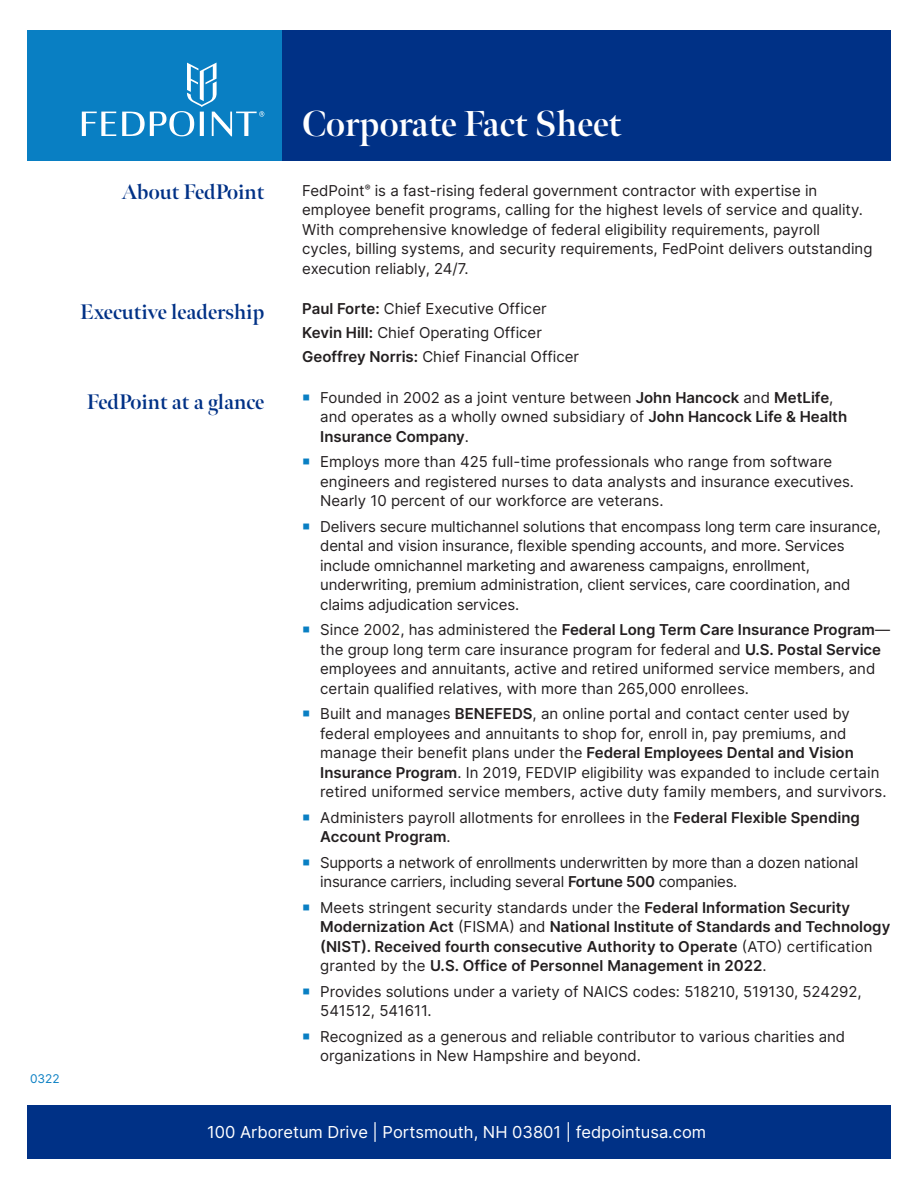
<style>
.page{position:relative;width:918px;height:1188px;background:#fff}
.page>*{position:absolute;margin:0;border:0;box-sizing:border-box;transform-origin:0 0}
.Main_title{font:700 36px "Meno Banner";color:#fff}
.FLTCIP_sub_1A{font:700 21px "Meno Banner";color:#003186}
.body{font:16.5px "Inter";color:#fff}
.body-2{font:15px/19.5px "Inter";color:#231f20}
.t1{font:600 15px/19.5px "Inter";color:#231f20}
.body-3{font:15px/19.5px "Inter";letter-spacing:-.02em;color:#231f20}
.t2{font:12px "Inter";color:#097fc3}
.s1{font-weight:600}
.s2{font-weight:400}
</style>
<div class="page">
<div style="left:27px;top:1105px;width:864px;height:54px;background:#003186"></div>
<div style="left:27px;top:30px;width:864px;height:130px;background:#097fc3"></div>
<div style="left:283px;top:30px;width:608px;height:130px;background:#003186"></div>
<svg style="left:82px;top:63px;width:182px;height:73px"></svg>
<p class="t2" style="left:30px;top:1070px;width:31px">0322</p>
<p class="FLTCIP_sub_1A" style="left:122px;top:178px;width:144px">About FedPoint</p>
<p class="FLTCIP_sub_1A" style="left:80px;top:298px;width:186px">Executive leadership</p>
<p class="FLTCIP_sub_1A" style="left:87px;top:388px;width:179px">FedPoint at a glance</p>
<p class="Main_title" style="left:302px;top:101px;width:321px">Corporate Fact Sheet</p>
<p class="body-2" style="left:302px;top:180px;width:572px">FedPoint<sup>®</sup> is a fast-rising federal government contractor with expertise in employee benefit programs, calling for the highest levels of service and quality.<br>With comprehensive knowledge of federal eligibility requirements, payroll cycles, billing systems, and security requirements, FedPoint delivers outstanding execution reliably, 24/7.</p>
<p class="body-2" style="left:302px;top:299px;width:246px"><span class="s1">Paul Forte:</span> Chief Executive Officer</p>
<p class="body-2" style="left:302px;top:323px;width:241px"><span class="s1">Kevin Hill:</span> Chief Operating Officer</p>
<p class="body-2" style="left:302px;top:347px;width:278px"><span class="s1">Geoffrey Norris:</span> Chief Financial Officer</p>
<p class="body-2" style="left:320px;top:387px;width:529px">Founded in 2002 as a joint venture between <span class="s1">John Hancock</span> and <span class="s1">MetLife</span>, and operates as a wholly owned subsidiary of <span class="s1">John Hancock Life &amp; Health<br>Insurance Company</span>.</p>
<p class="body-2" style="left:320px;top:452px;width:535px">Employs more than 425 full-time professionals who range from software engineers and registered nurses to data analysts and insurance executives.<br>Nearly 10 percent of our workforce are veterans.</p>
<p class="body-2" style="left:320px;top:516px;width:562px">Delivers secure multichannel solutions that encompass long term care insurance, dental and vision insurance, flexible spending accounts, and more. Services include omnichannel marketing and awareness campaigns, enrollment, underwriting, premium administration, client services, care coordination, and claims adjudication services.</p>
<p class="body-2" style="left:320px;top:620px;width:571px">Since 2002, has administered the <span class="s1">Federal Long Term Care Insurance Program</span>— the group long term care insurance program for federal and <span class="s1">U.S. Postal Service </span>employees and annuitants, active and retired uniformed service members, and certain qualified relatives, with more than 265,000 enrollees.</p>
<p class="body-2" style="left:320px;top:704px;width:568px">Built and manages <span class="s1">BENEFEDS</span>, an online portal and contact center used by federal employees and annuitants to shop for, enroll in, pay premiums, and manage their benefit plans under the <span class="s1">Federal Employees Dental and Vision Insurance Program</span>. In 2019, FEDVIP eligibility was expanded to include certain retired uniformed service members, active duty family members, and survivors.</p>
<p class="body-2" style="left:320px;top:807px;width:541px">Administers payroll allotments for enrollees in the <span class="s1">Federal Flexible Spending<br>Account Program</span>.</p>
<p class="body-3" style="left:320px;top:852px;width:540px">Supports a network of enrollments underwritten by more than a dozen national insurance carriers, including several <span class="s1">Fortune 500</span> companies.</p>
<p class="t1" style="left:320px;top:897px;width:572px"><span class="s2">Meets stringent security standards under the</span> Federal Information Security Modernization Act <span class="s2">(FISMA) and</span> National Institute of Standards and Technology (NIST). Received fourth consecutive Authority to Operate <span class="s2">(ATO) certification granted by the</span> U.S. Office of Personnel Management in 2022<span class="s2">.</span></p>
<p class="body-2" style="left:320px;top:981px;width:543px">Provides solutions under a variety of NAICS codes: 518210, 519130, 524292,<br>541512, 541611.</p>
<p class="body-2" style="left:320px;top:1026px;width:527px">Recognized as a generous and reliable contributor to various charities and organizations in New Hampshire and beyond.</p>
<p class="body" style="left:207px;top:1120px;width:501px">100 Arboretum Drive | Portsmouth, NH 03801 | fedpointusa.com</p>
</div>
